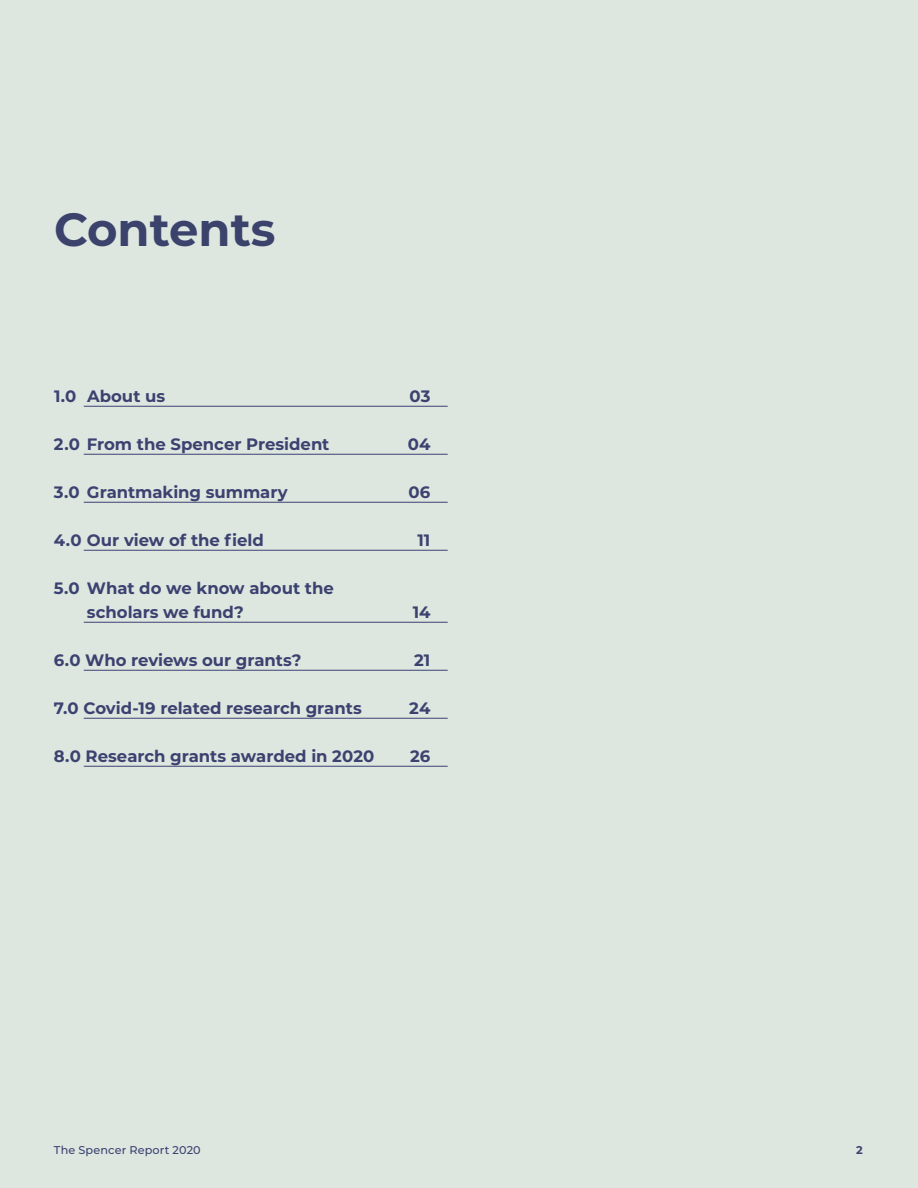
<style>
.page{position:relative;width:918px;height:1188px;background:#dee6e0}
.page>*{position:absolute;margin:0;border:0;box-sizing:border-box;transform-origin:0 0}
.t1{font:700 46.5px "Montserrat";color:#3b426b}
.t2{font:700 16.5px/24px "Montserrat";letter-spacing:-.005em;color:#3b4270}
.t3{font:500 11.25px "Montserrat";letter-spacing:.01em;color:#3b4270}
.t4{font:700 11.25px "Montserrat";color:#3b426b}
</style>
<div class="page">
<hr style="left:84px;top:406px;width:364px;height:1px;background:#3b4270">
<hr style="left:84px;top:454px;width:364px;height:1px;background:#3b4270">
<hr style="left:84px;top:502px;width:364px;height:1px;background:#3b4270">
<hr style="left:84px;top:550px;width:364px;height:1px;background:#3b4270">
<hr style="left:84px;top:622px;width:364px;height:1px;background:#3b4270">
<hr style="left:84px;top:670px;width:364px;height:1px;background:#3b4270">
<hr style="left:84px;top:718px;width:364px;height:1px;background:#3b4270">
<hr style="left:84px;top:766px;width:364px;height:1px;background:#3b4270">
<h1 class="t1" style="left:54px;top:196px;width:223px">Contents</h1>
<p class="t2" style="left:54px;top:383px;width:113px">1.0 About us</p>
<p class="t2" style="left:409px;top:383px;width:23px">03</p>
<p class="t2" style="left:54px;top:431px;width:277px">2.0 From the Spencer President</p>
<p class="t2" style="left:408px;top:431px;width:24px">04</p>
<p class="t2" style="left:54px;top:479px;width:235px">3.0 Grantmaking summary</p>
<p class="t2" style="left:409px;top:479px;width:23px">06</p>
<p class="t2" style="left:54px;top:527px;width:212px">4.0 Our view of the field</p>
<p class="t2" style="left:417px;top:527px;width:15px">11</p>
<p class="t2" style="left:87px;top:575px;width:248px;text-indent:-33px">5.0 What do we know about the scholars we fund?</p>
<p class="t2" style="left:413px;top:599px;width:19px">14</p>
<p class="t2" style="left:54px;top:647px;width:249px">6.0 Who reviews our grants?</p>
<p class="t2" style="left:414px;top:647px;width:18px">21</p>
<p class="t2" style="left:54px;top:695px;width:309px">7.0 Covid-19 related research grants</p>
<p class="t2" style="left:409px;top:695px;width:23px">24</p>
<p class="t2" style="left:54px;top:743px;width:322px">8.0 Research grants awarded in 2020</p>
<p class="t2" style="left:410px;top:743px;width:22px">26</p>
<p class="t3" style="left:54px;top:1142px;width:148px">The Spencer Report 2020</p>
<p class="t4" style="left:856px;top:1142px;width:8px">2</p>
</div>
